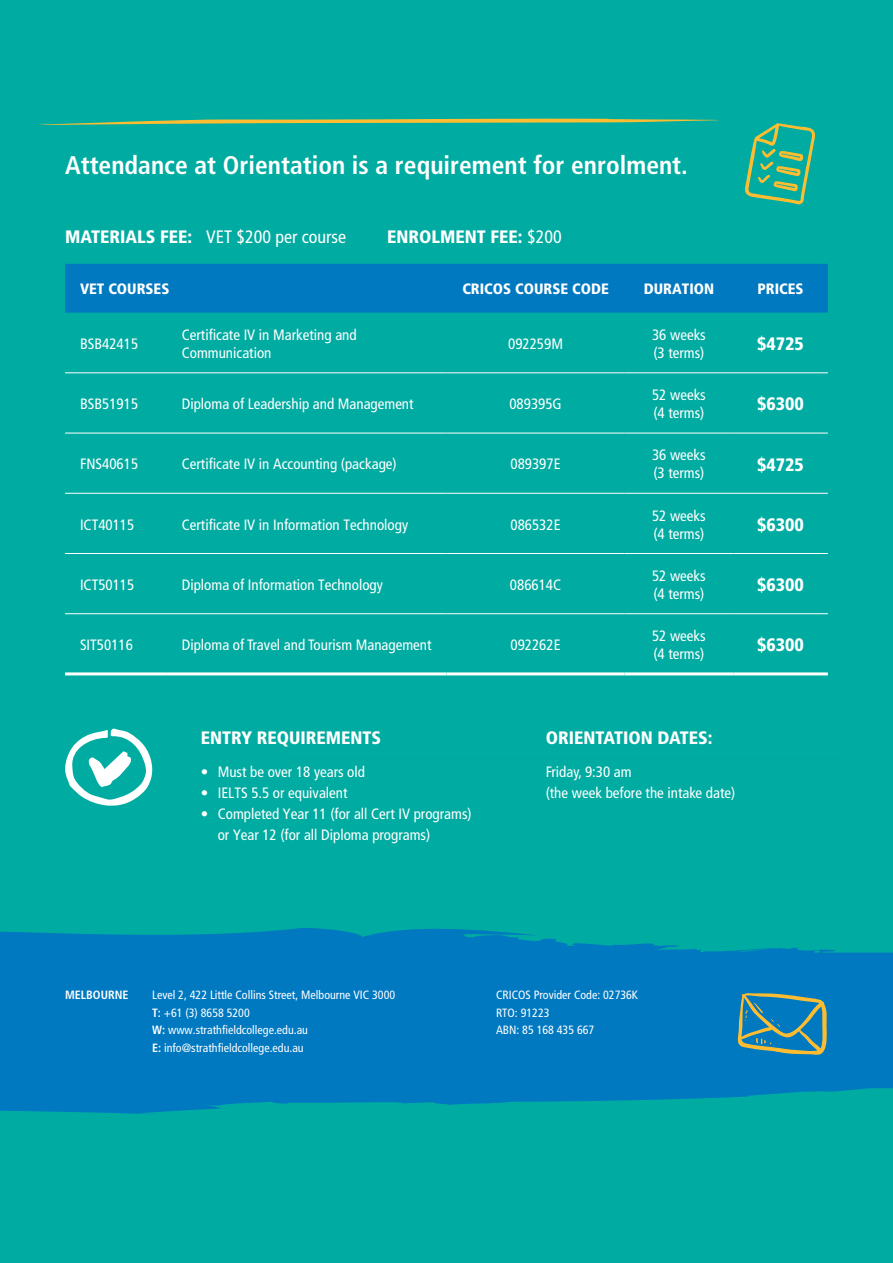
<style>
.page{position:relative;width:893px;height:1263px;background:#00aca1}
.page>*{position:absolute;margin:0;border:0;box-sizing:border-box;transform-origin:0 0}
.t1{font:700 condensed 25.5px "Frutiger LT Std";color:#fff}
.t2{font:900 condensed 18px "Frutiger LT Std";color:#fff}
.t3{font:condensed 18px "Frutiger LT Std";color:#fff}
.t4{font:condensed 15px/18px "Frutiger LT Std";color:#fff}
.t5{font:900 condensed 15px "Frutiger LT Std";color:#fff}
.t6{font:condensed 12px/17.4px "Frutiger LT Std";color:#fff}
.t7{font:700 condensed 12px "Frutiger LT Std";color:#fff}
.s1{font-weight:900}
.s2{font-weight:400}
.s3{font-weight:700}
</style>
<div class="page">
<svg style="left:0;top:928px;width:893px;height:186px;background:#007fbd"></svg>
<hr style="left:284px;top:753px;width:555px;height:1px;background:#00b0a8">
<div style="left:65px;top:264px;width:763px;height:49px;background:#0079c1"></div>
<hr style="left:65px;top:672px;width:102px;height:3px;background:#fff">
<hr style="left:167px;top:672px;width:279px;height:3px;background:#fff">
<hr style="left:446px;top:672px;width:179px;height:3px;background:#fff">
<hr style="left:625px;top:672px;width:108px;height:3px;background:#fff">
<hr style="left:733px;top:672px;width:95px;height:3px;background:#fff">
<hr style="left:65px;top:493px;width:102px;height:1px;background:#fff">
<hr style="left:167px;top:493px;width:279px;height:1px;background:#fff">
<hr style="left:446px;top:493px;width:179px;height:1px;background:#fff">
<hr style="left:625px;top:493px;width:108px;height:1px;background:#fff">
<hr style="left:733px;top:493px;width:95px;height:1px;background:#fff">
<hr style="left:65px;top:553px;width:102px;height:1px;background:#fff">
<hr style="left:167px;top:553px;width:279px;height:1px;background:#fff">
<hr style="left:446px;top:553px;width:179px;height:1px;background:#fff">
<hr style="left:625px;top:553px;width:108px;height:1px;background:#fff">
<hr style="left:733px;top:553px;width:95px;height:1px;background:#fff">
<hr style="left:625px;top:613px;width:108px;height:1px;background:#fff">
<hr style="left:733px;top:613px;width:95px;height:1px;background:#fff">
<hr style="left:65px;top:613px;width:102px;height:1px;background:#fff">
<hr style="left:167px;top:613px;width:279px;height:1px;background:#fff">
<hr style="left:446px;top:613px;width:179px;height:1px;background:#fff">
<hr style="left:65px;top:372px;width:102px;height:1px;background:#fff">
<hr style="left:167px;top:372px;width:279px;height:1px;background:#fff">
<hr style="left:446px;top:372px;width:179px;height:1px;background:#fff">
<hr style="left:625px;top:372px;width:108px;height:1px;background:#fff">
<hr style="left:733px;top:372px;width:95px;height:1px;background:#fff">
<hr style="left:65px;top:433px;width:102px;height:1px;background:#fff">
<hr style="left:167px;top:433px;width:279px;height:1px;background:#fff">
<hr style="left:446px;top:433px;width:179px;height:1px;background:#fff">
<hr style="left:625px;top:433px;width:108px;height:1px;background:#fff">
<hr style="left:733px;top:433px;width:95px;height:1px;background:#fff">
<svg style="left:745px;top:123px;width:70px;height:81px"></svg>
<svg style="left:737px;top:992px;width:91px;height:65px;background:#418a9b"></svg>
<svg style="left:38px;top:118px;width:681px;height:7px"></svg>
<svg style="left:65px;top:728px;width:88px;height:78px"></svg>
<h1 class="t1" style="left:65px;top:150px;width:624px">Attendance at Orientation is a requirement for enrolment.</h1>
<p class="t3" style="left:65px;top:226px;width:282px"><span class="s1">MATERIALS FEE:</span> VET $200 per course</p>
<p class="t2" style="left:387px;top:225px;width:176px">ENROLMENT FEE: <span class="s2">$200</span></p>
<p class="t5" style="left:80px;top:280px;width:91px">VET COURSES</p>
<p class="t5" style="left:462px;top:280px;width:148px">CRICOS COURSE CODE</p>
<p class="t5" style="left:644px;top:280px;width:72px">DURATION</p>
<p class="t5" style="left:757px;top:280px;width:48px">PRICES</p>
<p class="t4" style="left:80px;top:335px;width:60px">BSB42415</p>
<p class="t4" style="left:182px;top:326px;width:176px">Certificate IV in Marketing and<br>Communication</p>
<p class="t4" style="left:508px;top:335px;width:56px">092259M</p>
<p class="t4" style="left:652px;top:326px;width:55px">36 weeks (3 terms)</p>
<p class="t2" style="left:757px;top:333px;width:48px">$4725</p>
<p class="t4" style="left:80px;top:395px;width:60px">BSB51915</p>
<p class="t4" style="left:182px;top:395px;width:233px">Diploma of Leadership and Management</p>
<p class="t4" style="left:509px;top:395px;width:54px">089395G</p>
<p class="t4" style="left:652px;top:386px;width:55px">52 weeks (4 terms)</p>
<p class="t2" style="left:757px;top:393px;width:48px">$6300</p>
<p class="t4" style="left:80px;top:455px;width:60px">FNS40615</p>
<p class="t4" style="left:182px;top:455px;width:216px">Certificate IV in Accounting (package)</p>
<p class="t4" style="left:510px;top:455px;width:52px">089397E</p>
<p class="t4" style="left:652px;top:446px;width:55px">36 weeks (3 terms)</p>
<p class="t2" style="left:757px;top:453px;width:48px">$4725</p>
<p class="t4" style="left:80px;top:515px;width:56px">ICT40115</p>
<p class="t4" style="left:182px;top:515px;width:228px">Certificate IV in Information Technology</p>
<p class="t4" style="left:510px;top:515px;width:52px">086532E</p>
<p class="t4" style="left:652px;top:506px;width:55px">52 weeks (4 terms)</p>
<p class="t2" style="left:757px;top:514px;width:48px">$6300</p>
<p class="t4" style="left:80px;top:576px;width:56px">ICT50115</p>
<p class="t4" style="left:182px;top:576px;width:203px">Diploma of Information Technology</p>
<p class="t4" style="left:510px;top:576px;width:53px">086614C</p>
<p class="t4" style="left:652px;top:567px;width:55px">52 weeks (4 terms)</p>
<p class="t2" style="left:757px;top:574px;width:48px">$6300</p>
<p class="t4" style="left:80px;top:636px;width:54px">SIT50116</p>
<p class="t4" style="left:182px;top:636px;width:251px">Diploma of Travel and Tourism Management</p>
<p class="t4" style="left:510px;top:636px;width:52px">092262E</p>
<p class="t4" style="left:652px;top:627px;width:55px">52 weeks (4 terms)</p>
<p class="t2" style="left:757px;top:634px;width:48px">$6300</p>
<p class="t2" style="left:201px;top:726px;width:182px">ENTRY REQUIREMENTS</p>
<p class="t4" style="left:201px;top:763px;width:166px">• Must be over 18 years old</p>
<p class="t4" style="left:201px;top:784px;width:148px">• IELTS 5.5 or equivalent</p>
<p class="t4" style="left:218px;top:804px;width:255px;line-height:21px;text-indent:-17px">• Completed Year 11 (for all Cert IV programs) or Year 12 (for all Diploma programs)</p>
<p class="t2" style="left:546px;top:726px;width:168px">ORIENTATION DATES:</p>
<p class="t4" style="left:546px;top:762px;width:191px;line-height:21px">Friday, 9:30 am<br>(the week before the intake date)</p>
<p class="t7" style="left:65px;top:988px;width:65px">MELBOURNE</p>
<p class="t6" style="left:152px;top:987px;width:245px">Level 2, 422 Little Collins Street, Melbourne VIC 3000<br><span class="s3">T:</span> +61 (3) 8658 5200<br><span class="s3">W:</span> www.strathfieldcollege.edu.au<br><span class="s3">E:</span> info@strathfieldcollege.edu.au</p>
<p class="t6" style="left:496px;top:987px;width:144px">CRICOS Provider Code: 02736K<br>RTO: 91223<br>ABN: 85 168 435 667</p>
</div>
